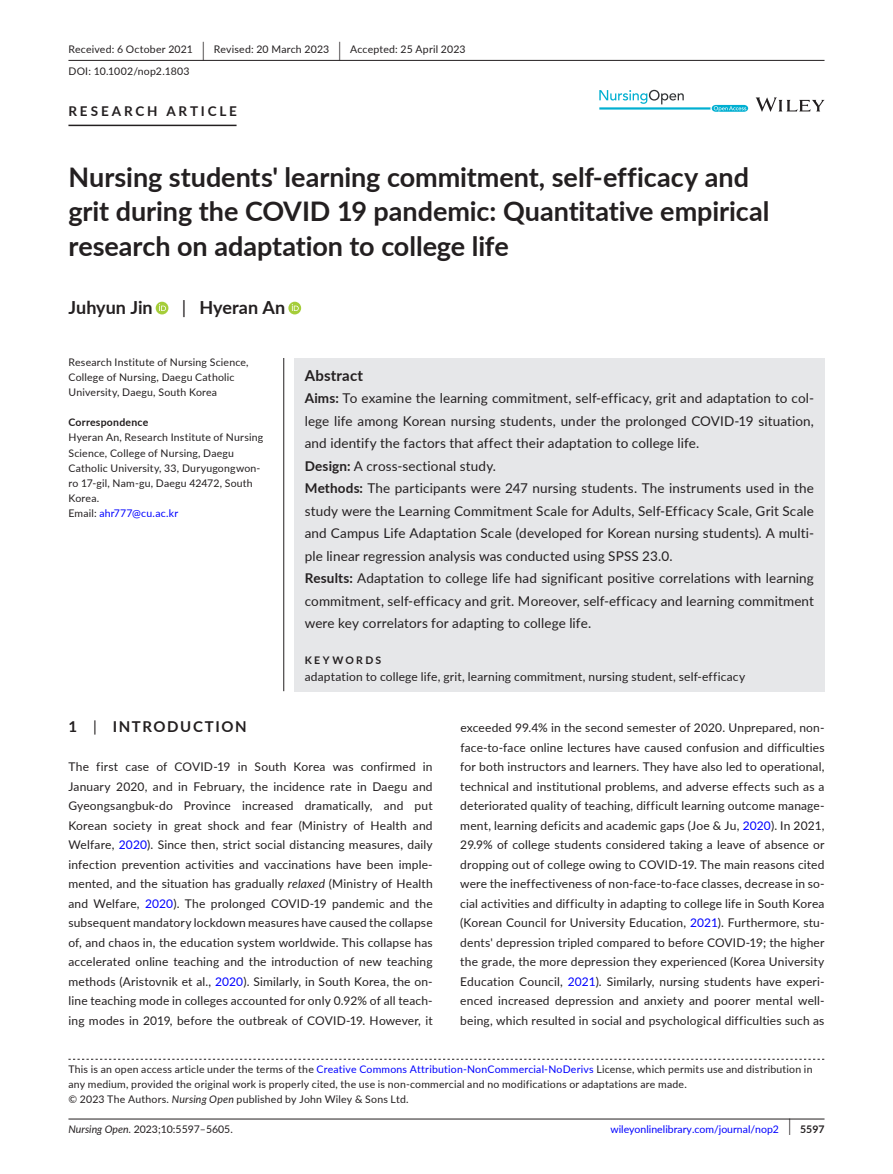
<style>
.page{position:relative;width:893px;height:1174px;background:#fff}
.page>*{position:absolute;margin:0;border:0;box-sizing:border-box;transform-origin:0 0}
.t1{font:700 27px/34.5px "Lato";letter-spacing:-.005em;color:#231f20}
.t2{font:700 18px "Lato";color:#231f20}
.t3{font:700 15px "Lato";letter-spacing:.1em;color:#231f20}
.t4{font:700 15px "Lato";letter-spacing:.015em;color:#231f20}
.t5{font:13.5px/22.5px "Lato";letter-spacing:.01em;color:#231f20}
.t6{font:700 13.5px "Lato";letter-spacing:.21em;color:#231f20}
.t7{font:12px/19.5px "Lato";letter-spacing:.015em;color:#231f20;text-align:justify}
.t8{font:10.5px/15px "Lato";letter-spacing:.02em;color:#231f20}
.t9{font:10.5px "Lato";color:#00f}
.t10{font:10.5px "Lato";color:#231f20}
.t11{font:700 10.5px "Lato";letter-spacing:.02em;color:#231f20}
.t12{font:700 10.5px "Lato";letter-spacing:.22em;color:#231f20}
.s1{font-size:19.65px}
.s2{font-weight:400}
.s3{color:#00f}
.s4{font-weight:700}
.s5{font-style:italic}
.s6{font-size:17.4px;color:#231f20}
.s7{font-weight:700;color:#231f20}
</style>
<div class="page">
<hr style="left:68px;top:1118px;width:756px;height:1px;background:#231f20">
<svg style="left:756px;top:97px;width:68px;height:15px"></svg>
<svg style="left:599px;top:90px;width:149px;height:22px"></svg>
<hr style="left:68px;top:60px;width:756px;height:1px;background:#231f20">
<hr style="left:68px;top:125px;width:169px;height:1px;background:#231f20">
<div style="left:156px;top:302px;width:12px;height:12px;background:#a5cd39;border-radius:50%"></div>
<svg style="left:159px;top:304px;width:7px;height:7px"></svg>
<svg style="left:288px;top:302px;width:13px;height:12px"></svg>
<svg style="left:292px;top:304px;width:7px;height:7px"></svg>
<svg style="left:68px;top:1058px;width:756px;height:1px"></svg>
<div style="left:294px;top:358px;width:530px;height:333px;background:#e6e7e9"></div>
<hr style="left:283px;top:358px;width:1px;height:333px;background:#231f20">
<p class="t8" style="left:68px;top:38px;width:399px;line-height:21.8px">Received: 6 October 2021 <span class="s1">|</span> Revised: 20 March 2023 <span class="s1">|</span> Accepted: 25 April 2023<br>DOI: 10.1002/nop2.1803</p>
<p class="t6" style="left:68px;top:101px;width:170px">RESEARCH ARTICLE</p>
<h1 class="t1" style="left:68px;top:159px;width:702px">Nursing students' learning commitment, self-efficacy and grit during the COVID 19 pandemic: Quantitative empirical research on adaptation to college life</h1>
<h2 class="t2" style="left:68px;top:295px;width:86px">Juhyun Jin</h2>
<h2 class="t2" style="left:182px;top:295px;width:105px"><span class="s2">|</span> Hyeran An</h2>
<p class="t8" style="left:68px;top:355px;width:182px">Research Institute of Nursing Science,<br>College of Nursing, Daegu Catholic<br>University, Daegu, South Korea</p>
<p class="t11" style="left:68px;top:415px;width:81px">Correspondence</p>
<p class="t8" style="left:68px;top:430px;width:196px">Hyeran An, Research Institute of Nursing<br>Science, College of Nursing, Daegu<br>Catholic University, 33, Duryugongwon&shy;ro 17-gil, Nam-gu, Daegu 42472, South<br>Korea.<br>Email: <span class="s3">ahr777@cu.ac.kr</span></p>
<p class="t4" style="left:305px;top:364px;width:60px">Abstract</p>
<p class="t5" style="left:305px;top:386px;width:511px"><span class="s4">Aims:</span> To examine the learning commitment, self-efficacy, grit and adaptation to col&shy;lege life among Korean nursing students, under the prolonged COVID-19 situation, and identify the factors that affect their adaptation to college life.<br><span class="s4">Design:</span> A cross-sectional study.<br><span class="s4">Methods:</span> The participants were 247 nursing students. The instruments used in the study were the Learning Commitment Scale for Adults, Self-Efficacy Scale, Grit Scale and Campus Life Adaptation Scale (developed for Korean nursing students). A multi&shy;ple linear regression analysis was conducted using SPSS 23.0.<br><span class="s4">Results:</span> Adaptation to college life had significant positive correlations with learning commitment, self-efficacy and grit. Moreover, self-efficacy and learning commitment were key correlators for adapting to college life.</p>
<p class="t12" style="left:305px;top:652px;width:78px">KEYWORDS</p>
<p class="t7" style="left:305px;top:666px;width:442px">adaptation to college life, grit, learning commitment, nursing student, self-efficacy</p>
<p class="t3" style="left:68px;top:716px;width:180px">1 <span class="s2">|</span> INTRODUCTION</p>
<p class="t7" style="left:68px;top:756px;width:366px">The first case of COVID-19 in South Korea was confirmed in January 2020, and in February, the incidence rate in Daegu and Gyeongsangbuk-do Province increased dramatically, and put Korean society in great shock and fear (Ministry of Health and Welfare, <span class="s3">2020</span>). Since then, strict social distancing measures, daily infection prevention activities and vaccinations have been imple&shy;mented, and the situation has gradually <span class="s5">relaxed</span> (Ministry of Health and Welfare, <span class="s3">2020</span>). The prolonged COVID-19 pandemic and the subsequent mandatory lockdown measures have caused the collapse of, and chaos in, the education system worldwide. This collapse has accelerated online teaching and the introduction of new teaching methods (Aristovnik et al., <span class="s3">2020</span>). Similarly, in South Korea, the on&shy;line teaching mode in colleges accounted for only 0.92% of all teach&shy;ing modes in 2019, before the outbreak of COVID-19. However, it</p>
<p class="t7" style="left:460px;top:717px;width:366px">exceeded 99.4% in the second semester of 2020. Unprepared, non&shy;face-to-face online lectures have caused confusion and difficulties for both instructors and learners. They have also led to operational, technical and institutional problems, and adverse effects such as a deteriorated quality of teaching, difficult learning outcome manage&shy;ment, learning deficits and academic gaps (Joe &amp; Ju, <span class="s3">2020</span>). In 2021, 29.9% of college students considered taking a leave of absence or dropping out of college owing to COVID-19. The main reasons cited were the ineffectiveness of non-face-to-face classes, decrease in so&shy;cial activities and difficulty in adapting to college life in South Korea (Korean Council for University Education, <span class="s3">2021</span>). Furthermore, stu&shy;dents' depression tripled compared to before COVID-19; the higher the grade, the more depression they experienced (Korea University Education Council, <span class="s3">2021</span>). Similarly, nursing students have experi&shy;enced increased depression and anxiety and poorer mental well&shy;being, which resulted in social and psychological difficulties such as</p>
<p class="t8" style="left:68px;top:1061px;width:746px">This is an open access article under the terms of the <span class="s3">Creative Commons Attribution-NonCommercial-NoDerivs</span> License, which permits use and distribution in any medium, provided the original work is properly cited, the use is non-commercial and no modifications or adaptations are made.<br>© 2023 The Authors. <span class="s5">Nursing Open</span> published by John Wiley &amp; Sons Ltd.</p>
<p class="t10" style="left:68px;top:1121px;width:166px"><span class="s5">Nursing Open.</span> 2023;10:5597–5605.</p>
<p class="t9" style="left:610px;top:1121px;width:216px">wileyonlinelibrary.com/journal/nop2 <span class="s6">|</span> <span class="s7">5597</span></p>
</div>
